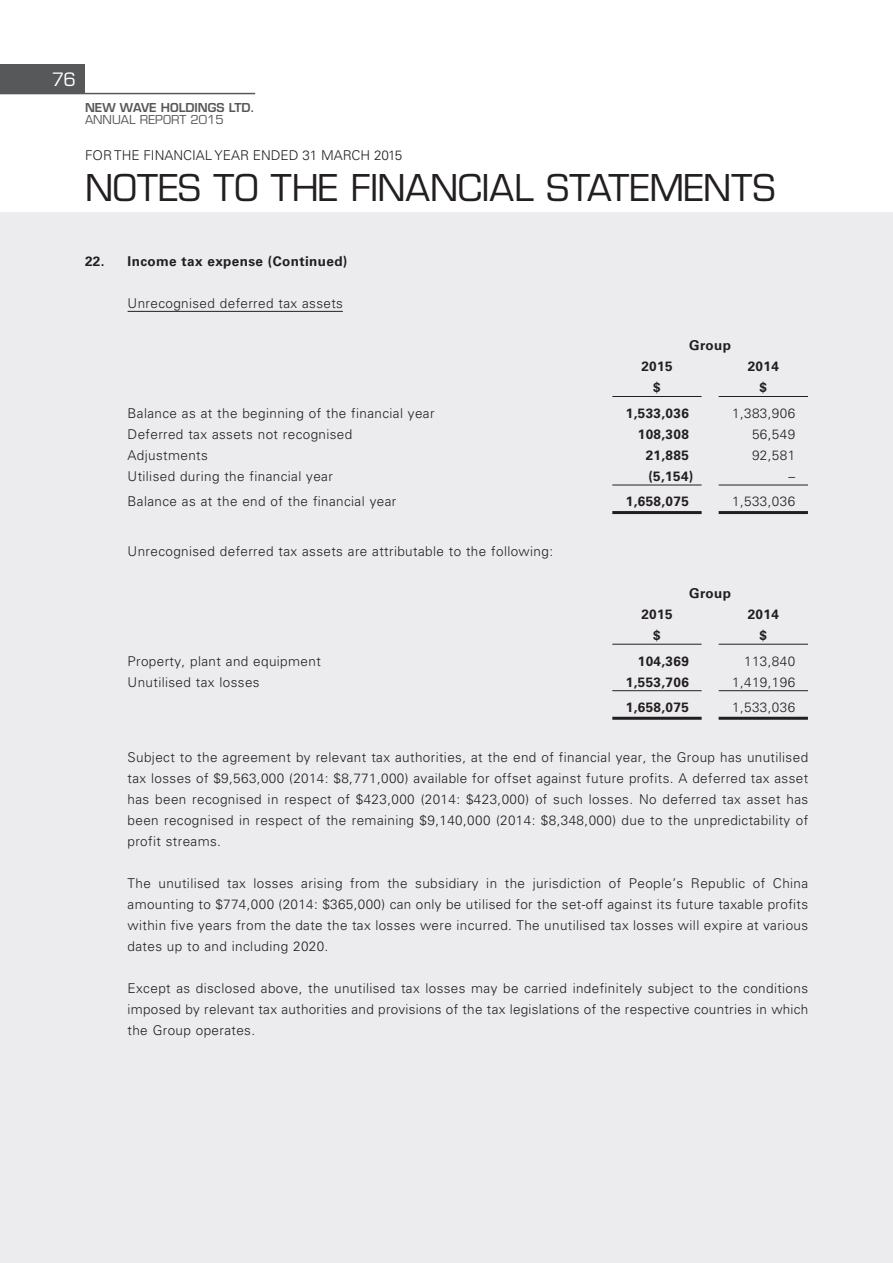
<style>
.page{position:relative;width:893px;height:1263px;background:#fff}
.page>*{position:absolute;margin:0;border:0;box-sizing:border-box;transform-origin:0 0}
.t1{font:36px "Eurostile LT Std";letter-spacing:-.005em;color:#231f20}
.t2{font:18px "Eurostile LT Std";color:#fff}
._00_E_Body_Text{font:300 13.5px/21px "Univers LT Std";letter-spacing:.03em;color:#231f20;text-align:justify}
._50_E_Table_Text{font:300 13.5px "Univers LT Std";letter-spacing:.03em;color:#231f20}
._50_E_Table_Text-2{font:700 13.5px "Univers LT Std";letter-spacing:.03em;color:#231f20}
._00_E_Body_Text-2{font:300 13.5px "Univers LT Std";color:#231f20}
._01_E_Heading_Body{font:700 13.5px "Univers LT Std";letter-spacing:.03em;color:#231f20}
.t3{font:600 12px "Eurostile LT Std";color:#57585a}
.t4{font:12px "Eurostile LT Std";color:#57585a}
</style>
<div class="page">
<div style="left:0;top:64px;width:85px;height:30px;background:#57585a"></div>
<hr style="left:0;top:93px;width:255px;height:1px;background:#57585a">
<div style="left:0;top:213px;width:893px;height:1050px;background:#ececee"></div>
<hr style="left:128px;top:311px;width:215px;height:1px;background:#231f20">
<hr style="left:612px;top:396px;width:90px;height:1px;background:#231f20">
<hr style="left:719px;top:396px;width:89px;height:1px;background:#231f20">
<hr style="left:612px;top:485px;width:90px;height:1px;background:#231f20">
<hr style="left:719px;top:485px;width:89px;height:1px;background:#231f20">
<hr style="left:612px;top:511px;width:90px;height:3px;background:#231f20">
<hr style="left:719px;top:511px;width:89px;height:3px;background:#231f20">
<hr style="left:612px;top:644px;width:90px;height:1px;background:#231f20">
<hr style="left:719px;top:644px;width:89px;height:1px;background:#231f20">
<hr style="left:612px;top:690px;width:90px;height:1px;background:#231f20">
<hr style="left:719px;top:690px;width:89px;height:1px;background:#231f20">
<hr style="left:612px;top:717px;width:90px;height:3px;background:#231f20">
<hr style="left:719px;top:717px;width:89px;height:3px;background:#231f20">
<h2 class="t2" style="left:52px;top:69px;width:26px">76</h2>
<p class="t3" style="left:85px;top:100px;width:171px">NEW WAVE HOLDINGS LTD.</p>
<p class="t4" style="left:85px;top:112px;width:140px">ANNUAL REPORT 2015</p>
<p class="_00_E_Body_Text-2" style="left:85px;top:147px;width:319px">FOR THE FINANCIAL YEAR ENDED 31 MARCH 2015</p>
<h1 class="t1" style="left:85px;top:166px;width:692px">NOTES TO THE FINANCIAL STATEMENTS</h1>
<p class="_01_E_Heading_Body" style="left:85px;top:254px;width:264px">22. Income tax expense (Continued)</p>
<p class="_00_E_Body_Text" style="left:128px;top:293px;width:217px">Unrecognised deferred tax assets</p>
<p class="_50_E_Table_Text-2" style="left:689px;top:338px;width:44px">Group</p>
<p class="_50_E_Table_Text-2" style="left:641px;top:359px;width:33px">2015</p>
<p class="_50_E_Table_Text-2" style="left:748px;top:359px;width:33px">2014</p>
<p class="_50_E_Table_Text-2" style="left:653px;top:380px;width:9px">$</p>
<p class="_50_E_Table_Text-2" style="left:759px;top:380px;width:9px">$</p>
<p class="_50_E_Table_Text" style="left:128px;top:405px;width:309px">Balance as at the beginning of the financial year</p>
<p class="_50_E_Table_Text-2" style="left:626px;top:405px;width:65px">1,533,036</p>
<p class="_50_E_Table_Text" style="left:732px;top:405px;width:65px">1,383,906</p>
<p class="_50_E_Table_Text" style="left:128px;top:426px;width:226px">Deferred tax assets not recognised</p>
<p class="_50_E_Table_Text-2" style="left:638px;top:426px;width:53px">108,308</p>
<p class="_50_E_Table_Text" style="left:752px;top:426px;width:45px">56,549</p>
<p class="_50_E_Table_Text" style="left:128px;top:447px;width:82px">Adjustments</p>
<p class="_50_E_Table_Text-2" style="left:646px;top:447px;width:45px">21,885</p>
<p class="_50_E_Table_Text" style="left:752px;top:447px;width:45px">92,581</p>
<p class="_50_E_Table_Text" style="left:128px;top:468px;width:207px">Utilised during the financial year</p>
<p class="_50_E_Table_Text-2" style="left:648px;top:468px;width:47px">(5,154)</p>
<p class="_50_E_Table_Text" style="left:788px;top:468px;width:8px">–</p>
<p class="_50_E_Table_Text" style="left:128px;top:493px;width:270px">Balance as at the end of the financial year</p>
<p class="_50_E_Table_Text-2" style="left:626px;top:494px;width:65px">1,658,075</p>
<p class="_50_E_Table_Text" style="left:732px;top:493px;width:65px">1,533,036</p>
<p class="_00_E_Body_Text" style="left:128px;top:541px;width:427px">Unrecognised deferred tax assets are attributable to the following:</p>
<p class="_50_E_Table_Text-2" style="left:689px;top:585px;width:44px">Group</p>
<p class="_50_E_Table_Text-2" style="left:641px;top:606px;width:33px">2015</p>
<p class="_50_E_Table_Text-2" style="left:748px;top:606px;width:33px">2014</p>
<p class="_50_E_Table_Text-2" style="left:653px;top:627px;width:9px">$</p>
<p class="_50_E_Table_Text-2" style="left:759px;top:627px;width:9px">$</p>
<p class="_50_E_Table_Text" style="left:128px;top:653px;width:195px">Property, plant and equipment</p>
<p class="_50_E_Table_Text-2" style="left:638px;top:653px;width:53px">104,369</p>
<p class="_50_E_Table_Text" style="left:744px;top:653px;width:53px">113,840</p>
<p class="_50_E_Table_Text" style="left:128px;top:674px;width:134px">Unutilised tax losses</p>
<p class="_50_E_Table_Text-2" style="left:626px;top:674px;width:65px">1,553,706</p>
<p class="_50_E_Table_Text" style="left:732px;top:674px;width:65px">1,419,196</p>
<p class="_50_E_Table_Text-2" style="left:626px;top:699px;width:65px">1,658,075</p>
<p class="_50_E_Table_Text" style="left:732px;top:699px;width:65px">1,533,036</p>
<p class="_00_E_Body_Text" style="left:128px;top:746px;width:682px">Subject to the agreement by relevant tax authorities, at the end of financial year, the Group has unutilised tax losses of $9,563,000 (2014: $8,771,000) available for offset against future profits. A deferred tax asset has been recognised in respect of $423,000 (2014: $423,000) of such losses. No deferred tax asset has been recognised in respect of the remaining $9,140,000 (2014: $8,348,000) due to the unpredictability of profit streams.</p>
<p class="_00_E_Body_Text" style="left:128px;top:872px;width:682px">The unutilised tax losses arising from the subsidiary in the jurisdiction of People’s Republic of China amounting to $774,000 (2014: $365,000) can only be utilised for the set-off against its future taxable profits within five years from the date the tax losses were incurred. The unutilised tax losses will expire at various dates up to and including 2020.</p>
<p class="_00_E_Body_Text" style="left:128px;top:977px;width:682px">Except as disclosed above, the unutilised tax losses may be carried indefinitely subject to the conditions imposed by relevant tax authorities and provisions of the tax legislations of the respective countries in which the Group operates.</p>
</div>
